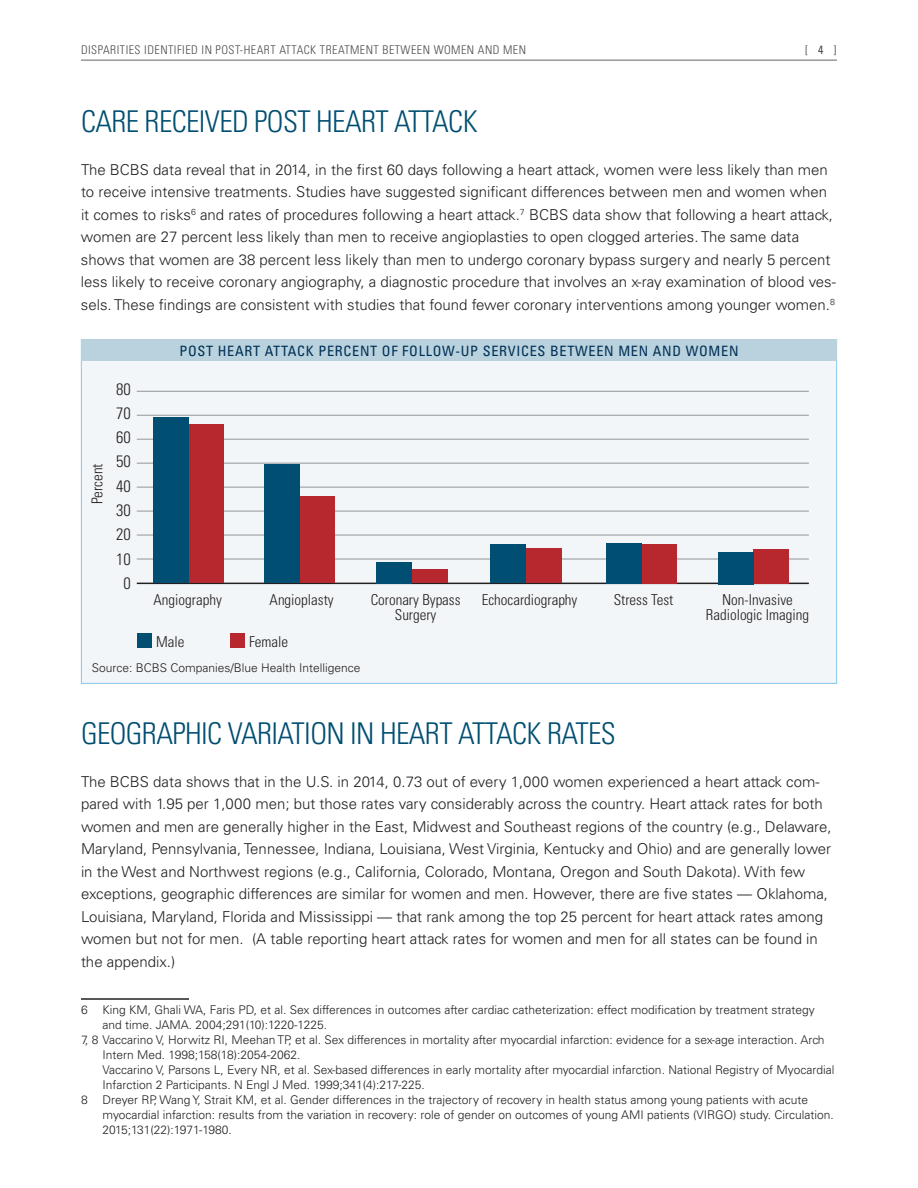
<style>
.page{position:relative;width:918px;height:1188px;background:#fff}
.page>*{position:absolute;margin:0;border:0;box-sizing:border-box;transform-origin:0 0}
.t1{font:300 condensed 30px "Univers";letter-spacing:-.02em;color:#004e71}
.t2{font:300 condensed 16.5px/24.3px "Univers";color:#231f20;text-align:center}
.t3{font:300 15px/22.5px "Univers";color:#231f20}
.t4{font:300 condensed 15px/15px "Univers";color:#231f20;text-align:center}
.t5{font:condensed 14.25px "Univers";letter-spacing:.05em;color:#003056}
.t6{font:300 12px/15px "Univers";color:#231f20}
.t7{font:300 condensed 12px "Univers";letter-spacing:.04em;color:#4b4c4d}
.t8{font:300 12px "Univers";color:#4b4c4d}
.s1{font-weight:400;font-stretch:condensed}
</style>
<div class="page">
<hr style="left:81px;top:60px;width:756px;height:1px;background:#636366">
<div style="left:81px;top:339px;width:756px;height:345px;background:#f3f6f8;border:1px solid #86c7e9"></div>
<div style="left:231px;top:634px;width:14px;height:14px;background:#b6282d"></div>
<div style="left:138px;top:634px;width:14px;height:14px;background:#004e71"></div>
<hr style="left:137px;top:391px;width:672px;height:1px;background:#939598">
<div style="left:81px;top:339px;width:756px;height:22px;background:#b9d2dd"></div>
<hr style="left:81px;top:998px;width:108px;height:2px;background:#231f20">
<hr style="left:137px;top:559px;width:672px;height:1px;background:#939598">
<hr style="left:137px;top:535px;width:672px;height:1px;background:#939598">
<hr style="left:137px;top:511px;width:672px;height:1px;background:#939598">
<hr style="left:137px;top:487px;width:672px;height:1px;background:#939598">
<hr style="left:137px;top:463px;width:672px;height:1px;background:#939598">
<hr style="left:137px;top:439px;width:672px;height:1px;background:#939598">
<hr style="left:137px;top:415px;width:672px;height:1px;background:#939598">
<hr style="left:137px;top:583px;width:672px;height:1px;background:#231f20">
<div style="left:188px;top:425px;width:36px;height:158px;background:#b6282d"></div>
<div style="left:300px;top:497px;width:35px;height:86px;background:#b6282d"></div>
<div style="left:412px;top:570px;width:35px;height:13px;background:#b6282d"></div>
<div style="left:526px;top:549px;width:35px;height:34px;background:#b6282d"></div>
<div style="left:641px;top:544px;width:36px;height:40px;background:#b6282d"></div>
<div style="left:754px;top:550px;width:35px;height:34px;background:#b6282d"></div>
<div style="left:153px;top:417px;width:35px;height:166px;background:#004e71"></div>
<div style="left:264px;top:464px;width:36px;height:119px;background:#004e71"></div>
<div style="left:376px;top:562px;width:36px;height:21px;background:#004e71"></div>
<div style="left:490px;top:544px;width:36px;height:39px;background:#004e71"></div>
<div style="left:606px;top:544px;width:35px;height:40px;background:#004e71"></div>
<div style="left:718px;top:552px;width:36px;height:32px;background:#004e71"></div>
<p class="t7" style="left:81px;top:43px;width:447px">DISPARITIES IDENTIFIED IN POST-HEART ATTACK TREATMENT BETWEEN WOMEN AND MEN</p>
<p class="t8" style="left:805px;top:43px;width:34px">[ <span class="s1">4</span> ]</p>
<h2 class="t1" style="left:81px;top:103px;width:398px">CARE RECEIVED POST HEART ATTACK</h2>
<p class="t3" style="left:81px;top:158px;width:756px">The BCBS data reveal that in 2014, in the frst 60 days following a heart attack, women were less likely than men to receive intensive treatments. Studies have suggested signifcant differences between men and women when it comes to risks<sup>6</sup> and rates of procedures following a heart attack.<sup>7</sup> BCBS data show that following a heart attack, women are 27 percent less likely than men to receive angioplasties to open clogged arteries. The same data shows that women are 38 percent less likely than men to undergo coronary bypass surgery and nearly 5 percent less likely to receive coronary angiography, a diagnostic procedure that involves an x-ray examination of blood ves&shy;sels. These fndings are consistent with studies that found fewer coronary interventions among younger women.<sup>8</sup></p>
<p class="t5" style="left:179px;top:342px;width:561px">POST HEART ATTACK PERCENT OF FOLLOW-UP SERVICES BETWEEN MEN AND WOMEN</p>
<p class="t2" style="left:116px;top:377px;width:16px">80</p>
<p class="t2" style="left:116px;top:401px;width:16px">70<br>60<br>50<br>40<br>30<br>20<br>10<br>0</p>
<p class="t4" style="left:90px;top:504px;width:42px;rotate:-90deg">Percent</p>
<p class="t4" style="left:154px;top:593px;width:70px">Angiography</p>
<p class="t4" style="left:270px;top:593px;width:66px">Angioplasty</p>
<p class="t4" style="left:371px;top:593px;width:91px">Coronary Bypass<br>Surgery</p>
<p class="t4" style="left:482px;top:593px;width:97px">Echocardiography</p>
<p class="t4" style="left:614px;top:593px;width:61px">Stress Test</p>
<p class="t4" style="left:706px;top:593px;width:105px">Non-Invasive<br>Radiologic Imaging</p>
<p class="t4" style="left:156px;top:634px;width:30px">Male</p>
<p class="t4" style="left:249px;top:634px;width:41px">Female</p>
<p class="t6" style="left:92px;top:660px;width:270px">Source: BCBS Companies/Blue Health Intelligence</p>
<h2 class="t1" style="left:81px;top:715px;width:536px">GEOGRAPHIC VARIATION IN HEART ATTACK RATES</h2>
<p class="t3" style="left:81px;top:770px;width:752px">The BCBS data shows that in the U.S. in 2014, 0.73 out of every 1,000 women experienced a heart attack com&shy;pared with 1.95 per 1,000 men; but those rates vary considerably across the country. Heart attack rates for both women and men are generally higher in the East, Midwest and Southeast regions of the country (e.g., Delaware, Maryland, Pennsylvania, Tennessee, Indiana, Louisiana, West Virginia, Kentucky and Ohio) and are generally lower in the West and Northwest regions (e.g., California, Colorado, Montana, Oregon and South Dakota). With few exceptions, geographic differences are similar for women and men. However, there are fve states — Oklahoma, Louisiana, Maryland, Florida and Mississippi — that rank among the top 25 percent for heart attack rates among women but not for men. (A table reporting heart attack rates for women and men for all states can be found in the appendix.)</p>
<p class="t6" style="left:81px;top:1002px;width:735px">6 King KM, Ghali WA, Faris PD, et al. Sex differences in outcomes after cardiac catheterization: effect modifcation by treatment strategy</p>
<p class="t6" style="left:81px;top:1017px;width:745px;text-indent:22px">and time. JAMA. 2004;291(10):1220-1225.<br>7, 8 Vaccarino V, Horwitz RI, Meehan TP, et al. Sex differences in mortality after myocardial infarction: evidence for a sex-age interaction. Arch</p>
<p class="t6" style="left:103px;top:1047px;width:199px">Intern Med. 1998;158(18):2054-2062.</p>
<p class="t6" style="left:103px;top:1062px;width:733px">Vaccarino V, Parsons L, Every NR, et al. Sex-based differences in early mortality after myocardial infarction. National Registry of Myocardial</p>
<p class="t6" style="left:81px;top:1077px;width:729px;text-indent:22px">Infarction 2 Participants. N Engl J Med. 1999;341(4):217-225.<br>8 Dreyer RP, Wang Y, Strait KM, et al. Gender differences in the trajectory of recovery in health status among young patients with acute</p>
<p class="t6" style="left:103px;top:1107px;width:733px">myocardial infarction: results from the variation in recovery: role of gender on outcomes of young AMI patients (VIRGO) study. Circulation.</p>
<p class="t6" style="left:103px;top:1122px;width:131px">2015;131(22):1971-1980.</p>
</div>
